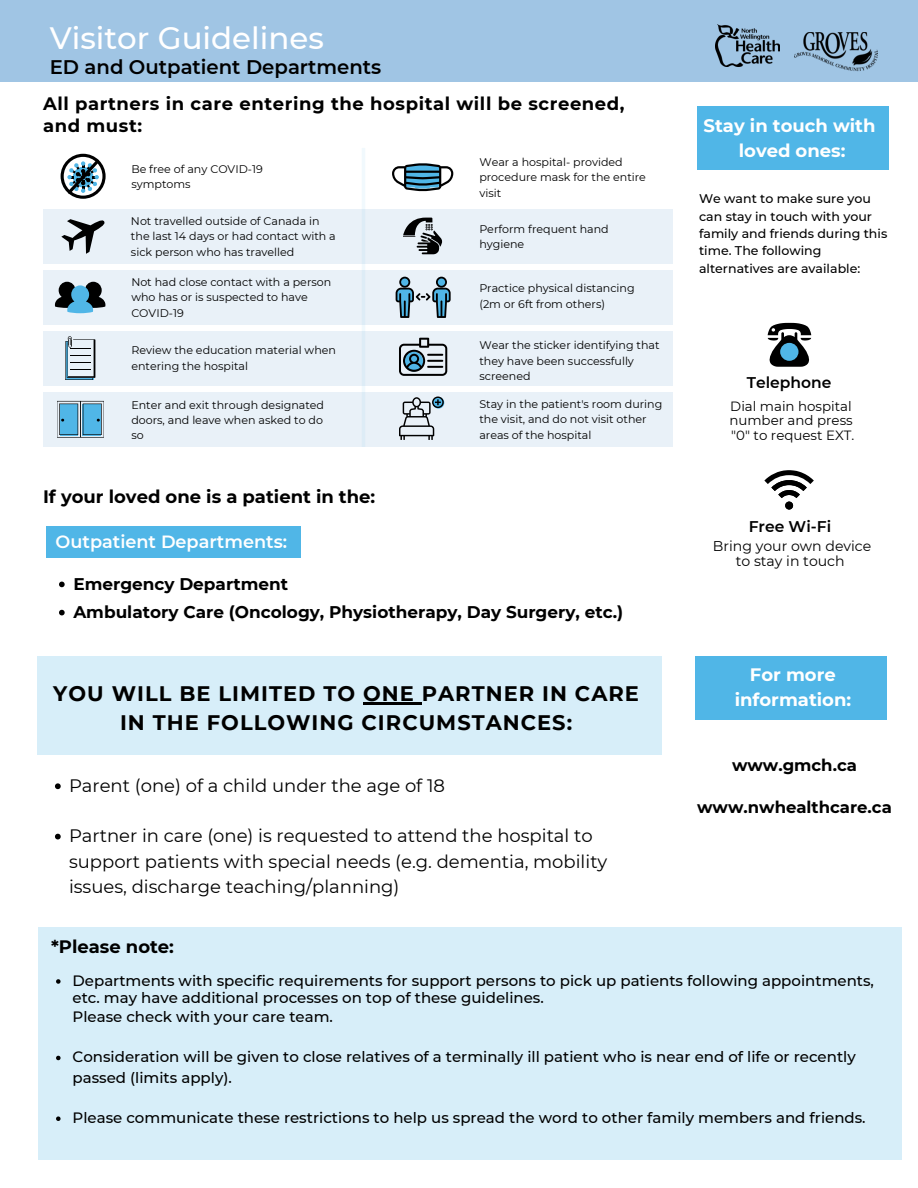
<style>
.page{position:relative;width:918px;height:1188px;background:#fff}
.page>*{position:absolute;margin:0;border:0;box-sizing:border-box;transform-origin:0 0}
.t1{font:500 30.9px "Montserrat";color:#fff}
.t2{font:700 21px/29.1px "Montserrat";letter-spacing:.05em;color:#000;text-align:center}
.t3{font:600 19.65px "Montserrat";color:#000}
.t4{font:18px/25.2px "Montserrat";color:#000}
.t5{font:700 18px/21.9px "Montserrat";letter-spacing:.035em;color:#000}
.t6{font:700 18px/25px "Montserrat";color:#fff;text-align:center}
.t7{font:700 18px "Montserrat";color:#000}
.t8{font:600 17.7px "Montserrat";color:#fff}
.t9{font:700 16.95px/28.2px "Montserrat";color:#000}
.t10{font:700 16.5px "Montserrat";color:#000}
.t11{font:600 15.45px "Montserrat";color:#000}
.t12{font:500 15px/16.8px "Montserrat";color:#000}
.t13{font:14.1px/14.9px "Montserrat";color:#000;text-align:center}
.t14{font:13.35px/14.4px "Montserrat";color:#000}
.t15{font:500 12.6px/17.4px "Montserrat";color:#000}
.t16{font:11.1px/15.3px "Montserrat";color:#000}
</style>
<div class="page">
<div style="left:0;top:0;width:918px;height:81px;background:#a0c5e4"></div>
<img style="left:795px;top:33px;width:83px;height:39px">
<img style="left:715px;top:24px;width:64px;height:43px">
<svg style="left:61px;top:154px;width:45px;height:45px"></svg>
<div style="left:43px;top:209px;width:629px;height:55px;background:#e9f1f8"></div>
<svg style="left:61px;top:219px;width:44px;height:35px"></svg>
<div style="left:43px;top:270px;width:629px;height:55px;background:#e9f1f8"></div>
<svg style="left:55px;top:282px;width:50px;height:31px"></svg>
<div style="left:43px;top:331px;width:629px;height:55px;background:#e9f1f8"></div>
<svg style="left:65px;top:336px;width:30px;height:44px"></svg>
<div style="left:43px;top:392px;width:629px;height:55px;background:#e9f1f8"></div>
<svg style="left:392px;top:163px;width:61px;height:28px"></svg>
<svg style="left:396px;top:277px;width:55px;height:40px"></svg>
<svg style="left:399px;top:338px;width:48px;height:38px"></svg>
<svg style="left:399px;top:397px;width:45px;height:43px"></svg>
<svg style="left:58px;top:401px;width:46px;height:37px;background:#64a9ca"></svg>
<svg style="left:403px;top:218px;width:39px;height:36px"></svg>
<svg style="left:362px;top:148px;width:3px;height:299px"></svg>
<div style="left:47px;top:526px;width:254px;height:32px;background:#50b6e7"></div>
<div style="left:697px;top:106px;width:192px;height:64px;background:#50b6e7"></div>
<svg style="left:767px;top:323px;width:45px;height:44px"></svg>
<svg style="left:764px;top:470px;width:50px;height:39px"></svg>
<div style="left:785px;top:502px;width:8px;height:8px;background:#000;border-radius:50%"></div>
<div style="left:695px;top:656px;width:191px;height:64px;background:#50b6e7"></div>
<svg style="left:59px;top:582px;width:6px;height:5px"></svg>
<svg style="left:59px;top:610px;width:6px;height:5px"></svg>
<svg style="left:55px;top:783px;width:6px;height:6px"></svg>
<svg style="left:55px;top:834px;width:6px;height:5px"></svg>
<div style="left:37px;top:656px;width:625px;height:99px;background:#d7eef9"></div>
<hr style="left:363px;top:702px;width:59px;height:2px;background:#000">
<div style="left:38px;top:927px;width:864px;height:232px;background:#d7eef9"></div>
<svg style="left:56px;top:979px;width:5px;height:5px"></svg>
<svg style="left:56px;top:1056px;width:5px;height:4px"></svg>
<svg style="left:56px;top:1116px;width:5px;height:5px"></svg>
<h1 class="t1" style="left:50px;top:19px;width:276px">Visitor Guidelines</h1>
<h3 class="t3" style="left:50px;top:55px;width:333px">ED and Outpatient Departments</h3>
<h3 class="t5" style="left:43px;top:92px;width:583px">All partners in care entering the hospital will be screened, and must:</h3>
<p class="t16" style="left:131px;top:161px;width:133px">Be free of any COVID-19 symptoms</p>
<p class="t16" style="left:479px;top:154px;width:168px">Wear a hospital- provided procedure mask for the entire visit</p>
<p class="t16" style="left:131px;top:214px;width:206px">Not travelled outside of Canada in the last 14 days or had contact with a sick person who has travelled</p>
<p class="t16" style="left:479px;top:221px;width:131px">Perform frequent hand hygiene</p>
<p class="t16" style="left:131px;top:274px;width:201px">Not had close contact with a person who has or is suspected to have<br>COVID-19</p>
<p class="t16" style="left:479px;top:281px;width:157px">Practice physical distancing (2m or 6ft from others)</p>
<p class="t16" style="left:131px;top:343px;width:206px">Review the education material when entering the hospital</p>
<p class="t16" style="left:131px;top:397px;width:194px;text-align:justify">Enter and exit through designated doors, and leave when asked to do so</p>
<h3 class="t7" style="left:43px;top:485px;width:334px">If your loved one is a patient in the:</h3>
<h3 class="t8" style="left:56px;top:531px;width:233px">Outpatient Departments:</h3>
<p class="t16" style="left:479px;top:338px;width:182px">Wear the sticker identifying that they have been successfully screened</p>
<p class="t16" style="left:479px;top:396px;width:185px">Stay in the patient's room during the visit, and do not visit other areas of the hospital</p>
<h3 class="t9" style="left:73px;top:570px;width:551px">Emergency Department<br>Ambulatory Care (Oncology, Physiotherapy, Day Surgery, etc.)</h3>
<h2 class="t2" style="left:53px;top:679px;width:587px">YOU WILL BE LIMITED TO ONE PARTNER IN CARE<br>IN THE FOLLOWING CIRCUMSTANCES:</h2>
<h3 class="t4" style="left:69px;top:773px;width:378px">Parent (one) of a child under the age of 18</h3>
<h3 class="t4" style="left:69px;top:823px;width:540px">Partner in care (one) is requested to attend the hospital to support patients with special needs (e.g. dementia, mobility issues, discharge teaching/planning)</h3>
<h3 class="t7" style="left:51px;top:935px;width:124px">*Please note:</h3>
<h3 class="t6" style="left:704px;top:113px;width:173px">Stay in touch with loved ones:</h3>
<p class="t15" style="left:699px;top:190px;width:190px">We want to make sure you can stay in touch with your family and friends during this time. The following alternatives are available:</p>
<h3 class="t11" style="left:747px;top:373px;width:86px">Telephone</h3>
<p class="t14" style="left:729px;top:399px;width:126px">Dial main hospital number and press "0" to request EXT.</p>
<h3 class="t11" style="left:749px;top:517px;width:84px">Free Wi-Fi</h3>
<p class="t13" style="left:713px;top:538px;width:160px">Bring your own device to stay in touch</p>
<h3 class="t6" style="left:735px;top:662px;width:118px">For more information:</h3>
<h3 class="t10" style="left:732px;top:755px;width:126px">www.gmch.ca</h3>
<h3 class="t10" style="left:697px;top:797px;width:196px">www.nwhealthcare.ca</h3>
<h3 class="t12" style="left:73px;top:972px;width:803px">Departments with specific requirements for support persons to pick up patients following appointments, etc. may have additional processes on top of these guidelines.</h3>
<h3 class="t12" style="left:73px;top:1008px;width:262px">Please check with your care team.</h3>
<h3 class="t12" style="left:73px;top:1047px;width:785px;line-height:20.2px">Consideration will be given to close relatives of a terminally ill patient who is near end of life or recently passed (limits apply).</h3>
<h3 class="t12" style="left:73px;top:1109px;width:795px">Please communicate these restrictions to help us spread the word to other family members and friends.</h3>
</div>
